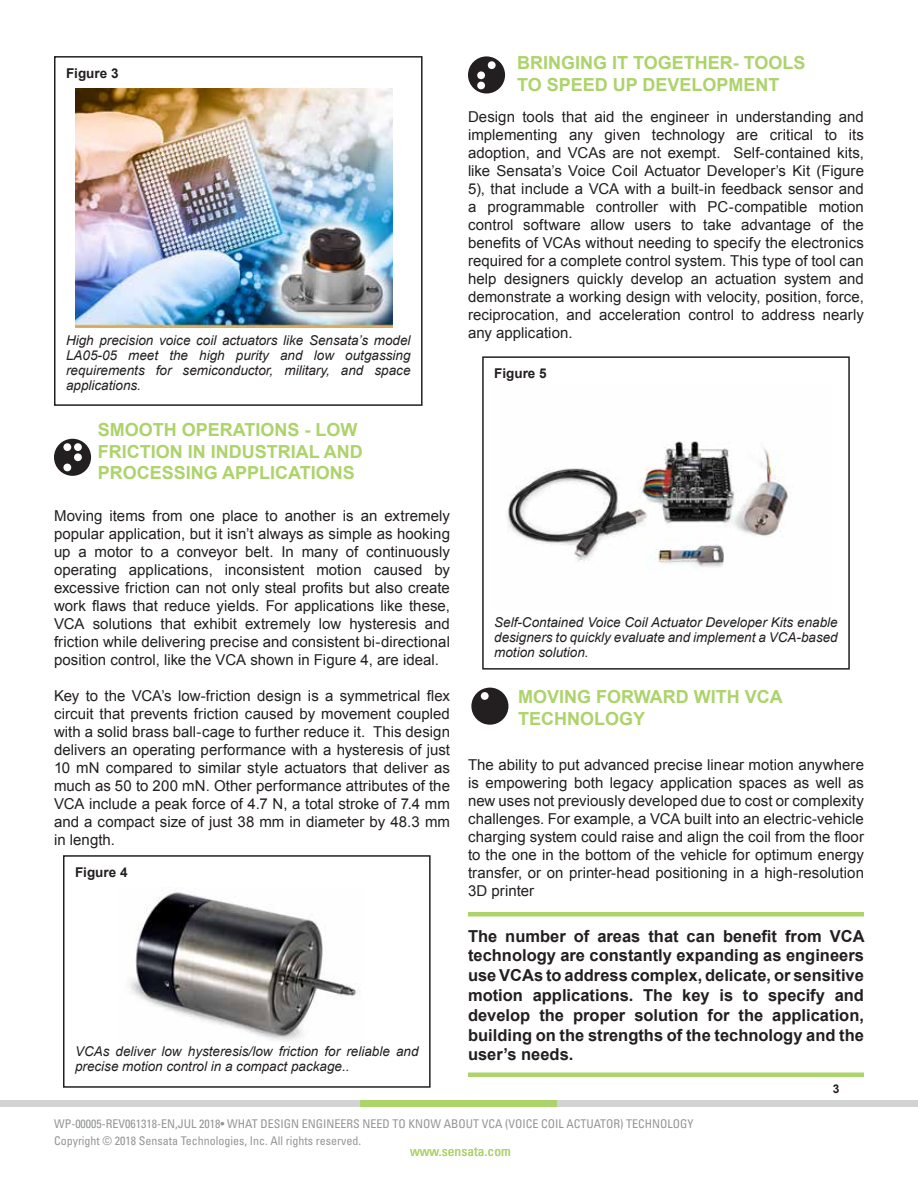
<style>
.page{position:relative;width:918px;height:1188px;background:#fff}
.page>*{position:absolute;margin:0;border:0;box-sizing:border-box;transform-origin:0 0}
.t1{font:700 18px/21.6px "Arial";color:#add36b}
.t2{font:700 16.5px/19.8px "Arial";color:#231f20;text-align:justify}
.t3{font:15px/18px "Arial";letter-spacing:.005em;color:#231f20;text-align:justify}
.t4{font:italic 13.5px/15px "Arial";color:#231f20;text-align:justify}
.t5{font:700 13.5px "Arial";color:#231f20}
.t6{font:condensed 13.5px "Univers LT Std";color:#add36b}
.t7{font:condensed 12px/16.5px "Univers LT Std";color:#949698}
.t8{font:700 12px "Arial";color:#231f20}
</style>
<div class="page">
<div style="left:0;top:1100px;width:361px;height:7px;background:#d1d3d4"></div>
<div style="left:557px;top:1100px;width:361px;height:7px;background:#d1d3d4"></div>
<div style="left:361px;top:1100px;width:196px;height:7px;background:#add36b"></div>
<div style="left:54px;top:56px;width:369px;height:350px;border:2px solid #231f20"></div>
<img style="left:75px;top:88px;width:318px;height:240px">
<div style="left:63px;top:855px;width:368px;height:233px;border:2px solid #231f20"></div>
<img style="left:130px;top:892px;width:231px;height:150px">
<div style="left:468px;top:56px;width:37px;height:38px;background:#231f20;border-radius:50%"></div>
<div style="left:488px;top:61px;width:8px;height:8px;background:#fff;border-radius:50%"></div>
<div style="left:477px;top:71px;width:8px;height:8px;background:#fff;border-radius:50%"></div>
<div style="left:477px;top:82px;width:8px;height:7px;background:#fff;border-radius:50%"></div>
<div style="left:482px;top:356px;width:368px;height:314px;border:2px solid #231f20"></div>
<img style="left:507px;top:441px;width:285px;height:128px">
<div style="left:54px;top:439px;width:37px;height:37px;background:#231f20;border-radius:50%"></div>
<div style="left:63px;top:443px;width:8px;height:8px;background:#fff;border-radius:50%"></div>
<div style="left:74px;top:443px;width:8px;height:8px;background:#fff;border-radius:50%"></div>
<div style="left:74px;top:453px;width:8px;height:8px;background:#fff;border-radius:50%"></div>
<div style="left:63px;top:464px;width:8px;height:7px;background:#fff;border-radius:50%"></div>
<div style="left:471px;top:688px;width:37px;height:37px;background:#231f20;border-radius:50%"></div>
<div style="left:481px;top:692px;width:8px;height:8px;background:#fff;border-radius:50%"></div>
<hr style="left:468px;top:912px;width:396px;height:4px;background:#add36b">
<div style="left:468px;top:1072px;width:396px;height:5px;background:#add36b"></div>
<p class="t5" style="left:66px;top:64px;width:54px">Figure 3</p>
<p class="t4" style="left:66px;top:333px;width:346px">High precision voice coil actuators like Sensata’s model LA05-05 meet the high purity and low outgassing requirements for semiconductor, military, and space applications.</p>
<p class="t1" style="left:98px;top:420px;width:266px">SMOOTH OPERATIONS - LOW<br>FRICTION IN INDUSTRIAL AND<br>PROCESSING APPLICATIONS</p>
<p class="t3" style="left:54px;top:506px;width:398px">Moving items from one place to another is an extremely popular application, but it isn’t always as simple as hooking up a motor to a conveyor belt. In many of continuously operating applications, inconsistent motion caused by excessive friction can not only steal profits but also create work flaws that reduce yields. For applications like these, VCA solutions that exhibit extremely low hysteresis and friction while delivering precise and consistent bi-directional position control, like the VCA shown in Figure 4, are ideal.</p>
<p class="t3" style="left:54px;top:686px;width:398px">Key to the VCA’s low-friction design is a symmetrical flex circuit that prevents friction caused by movement coupled with a solid brass ball-cage to further reduce it. This design delivers an operating performance with a hysteresis of just 10 mN compared to similar style actuators that deliver as much as 50 to 200 mN. Other performance attributes of the VCA include a peak force of 4.7 N, a total stroke of 7.4 mm and a compact size of just 38 mm in diameter by 48.3 mm in length.</p>
<p class="t5" style="left:75px;top:863px;width:54px">Figure 4</p>
<p class="t4" style="left:75px;top:1044px;width:345px">VCAs deliver low hysteresis/low friction for reliable and precise motion control in a compact package..</p>
<p class="t1" style="left:517px;top:53px;width:290px">BRINGING IT TOGETHER- TOOLS<br>TO SPEED UP DEVELOPMENT</p>
<p class="t3" style="left:468px;top:108px;width:398px">Design tools that aid the engineer in understanding and implementing any given technology are critical to its adoption, and VCAs are not exempt. Self-contained kits, like Sensata’s Voice Coil Actuator Developer’s Kit (Figure 5), that include a VCA with a built-in feedback sensor and a programmable controller with PC-compatible motion control software allow users to take advantage of the benefits of VCAs without needing to specify the electronics required for a complete control system. This type of tool can help designers quickly develop an actuation system and demonstrate a working design with velocity, position, force, reciprocation, and acceleration control to address nearly any application.</p>
<p class="t5" style="left:494px;top:364px;width:54px">Figure 5</p>
<p class="t4" style="left:494px;top:615px;width:345px">Self-Contained Voice Coil Actuator Developer Kits enable designers to quickly evaluate and implement a VCA-based motion solution.</p>
<p class="t1" style="left:518px;top:687px;width:266px">MOVING FORWARD WITH VCA<br>TECHNOLOGY</p>
<p class="t3" style="left:468px;top:756px;width:398px">The ability to put advanced precise linear motion anywhere is empowering both legacy application spaces as well as new uses not previously developed due to cost or complexity challenges. For example, a VCA built into an electric-vehicle charging system could raise and align the coil from the floor to the one in the bottom of the vehicle for optimum energy transfer, or on printer-head positioning in a high-resolution 3D printer</p>
<p class="t2" style="left:468px;top:926px;width:398px">The number of areas that can benefit from VCA technology are constantly expanding as engineers use VCAs to address complex, delicate, or sensitive motion applications. The key is to specify and develop the proper solution for the application, building on the strengths of the technology and the user’s needs.</p>
<p class="t8" style="left:833px;top:1081px;width:8px">3</p>
<p class="t7" style="left:54px;top:1116px;width:641px">WP-00005-REV061318-EN,JUL 2018• WHAT DESIGN ENGINEERS NEED TO KNOW ABOUT VCA (VOICE COIL ACTUATOR) TECHNOLOGY<br>Copyright © 2018 Sensata Technologies, Inc. All rights reserved.</p>
<p class="t6" style="left:410px;top:1143px;width:102px">www.sensata.com</p>
</div>
